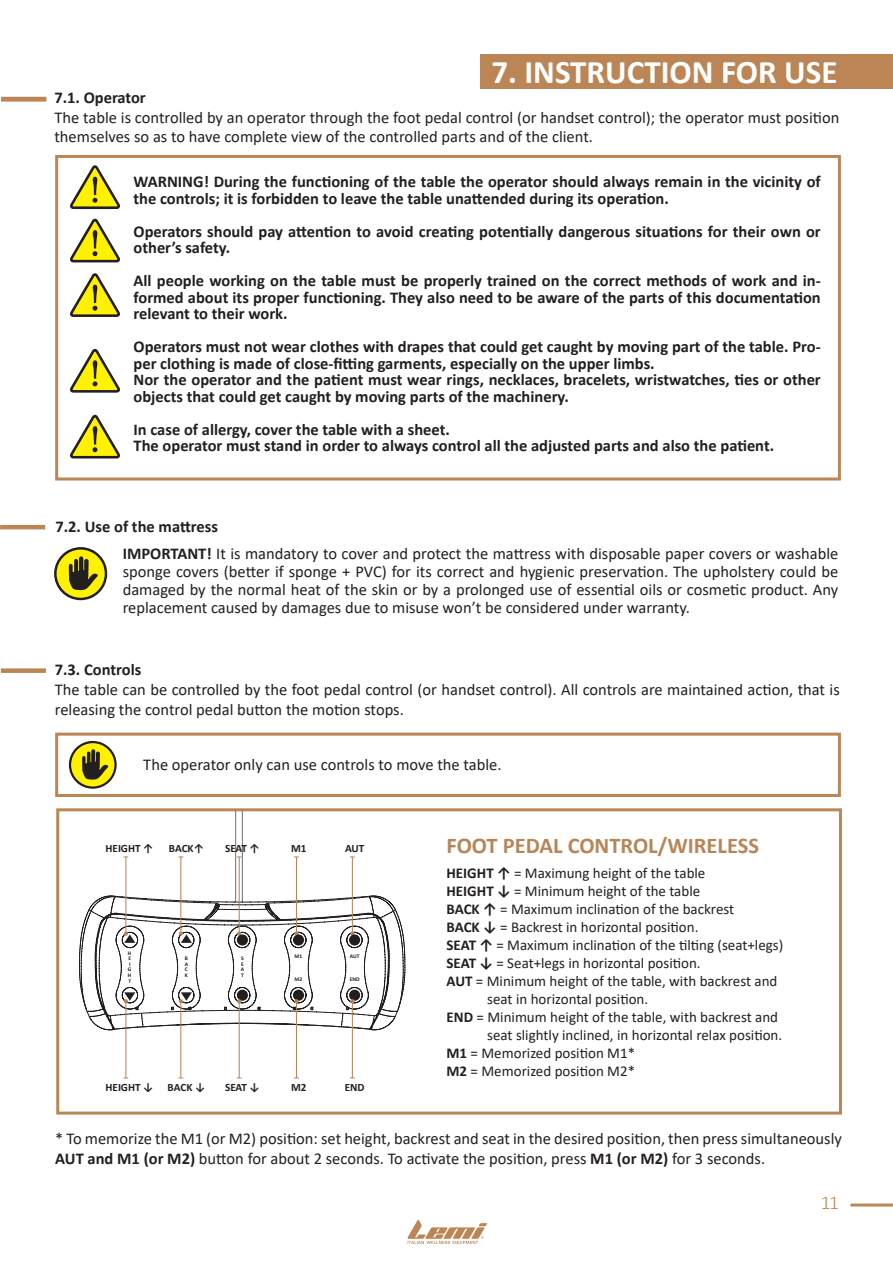
<style>
.page{position:relative;width:893px;height:1263px;background:#fff}
.page>*{position:absolute;margin:0;border:0;box-sizing:border-box;transform-origin:0 0}
.t1{font:700 33px "Calibri";color:#fff}
.t2{font:700 22.5px "Calibri";color:#b88557}
.t3{font:300 19.5px "Calibri";color:#bc8555}
.t4{font:700 16.5px/16.5px "Calibri";color:#231f20}
.t5{font:16.5px/19.8px "Calibri";color:#231f20}
.t6{font:15px "Calibri";color:#231f20}
.t7{font:700 11.25px "Calibri";color:#231f20}
.t8{font:700 5.55px "Calibri";color:#231f20}
.s1{font-weight:700}
</style>
<div class="page">
<hr style="left:850px;top:1203px;width:43px;height:3px;background:#bc8555">
<svg style="left:407px;top:1220px;width:80px;height:24px"></svg>
<div style="left:480px;top:54px;width:413px;height:35px;background:#bc8555"></div>
<hr style="left:1px;top:97px;width:45px;height:4px;background:#bc8555">
<div style="left:55px;top:155px;width:786px;height:325px;border:3px solid #bc8555"></div>
<svg style="left:70px;top:165px;width:50px;height:44px"></svg>
<svg style="left:70px;top:218px;width:50px;height:45px"></svg>
<svg style="left:70px;top:273px;width:50px;height:44px"></svg>
<svg style="left:70px;top:349px;width:50px;height:44px"></svg>
<svg style="left:70px;top:414px;width:50px;height:45px"></svg>
<hr style="left:0;top:525px;width:45px;height:4px;background:#bc8555">
<svg style="left:55px;top:548px;width:51px;height:51px"></svg>
<div style="left:54px;top:547px;width:53px;height:53px;border:2px solid #231f20;border-radius:50%"></div>
<svg style="left:69px;top:556px;width:29px;height:34px"></svg>
<div style="left:1px;top:668px;width:45px;height:5px;background:#bc8555"></div>
<div style="left:55px;top:733px;width:786px;height:64px;border:3px solid #bc8555"></div>
<svg style="left:70px;top:742px;width:46px;height:46px"></svg>
<div style="left:69px;top:741px;width:48px;height:48px;border:2px solid #231f20;border-radius:50%"></div>
<svg style="left:82px;top:749px;width:26px;height:31px"></svg>
<div style="left:56px;top:808px;width:786px;height:306px;border:3px solid #bc8555"></div>
<hr style="left:235px;top:810px;width:1px;height:92px;background:#6c6d70">
<hr style="left:242px;top:810px;width:1px;height:92px;background:#6c6d70">
<hr style="left:125px;top:857px;width:1px;height:77px;background:#bc8555">
<hr style="left:180px;top:857px;width:1px;height:77px;background:#bc8555">
<hr style="left:239px;top:857px;width:1px;height:77px;background:#bc8555">
<hr style="left:296px;top:857px;width:1px;height:77px;background:#bc8555">
<hr style="left:352px;top:857px;width:1px;height:77px;background:#bc8555">
<hr style="left:125px;top:1001px;width:1px;height:77px;background:#bc8555">
<hr style="left:180px;top:1001px;width:1px;height:77px;background:#bc8555">
<hr style="left:239px;top:1001px;width:1px;height:77px;background:#bc8555">
<hr style="left:296px;top:1001px;width:1px;height:77px;background:#bc8555">
<hr style="left:352px;top:1001px;width:1px;height:77px;background:#bc8555">
<svg style="left:79px;top:896px;width:326px;height:134px"></svg>
<p class="t1" style="left:491px;top:48px;width:348px">7. INSTRUCTION FOR USE</p>
<p class="t4" style="left:54px;top:89px;width:93px">7.1. Operator</p>
<p class="t5" style="left:54px;top:107px;width:786px">The table is controlled by an operator through the foot pedal control (or handset control); the operator must position themselves so as to have complete view of the controlled parts and of the client.</p>
<p class="t4" style="left:134px;top:173px;width:689px">WARNING! During the functioning of the table the operator should always remain in the vicinity of the controls; it is forbidden to leave the table unattended during its operation.</p>
<p class="t4" style="left:134px;top:223px;width:689px">Operators should pay attention to avoid creating potentially dangerous situations for their own or other’s safety.</p>
<p class="t4" style="left:134px;top:272px;width:689px;text-align:justify">All people working on the table must be properly trained on the correct methods of work and in&shy;formed about its proper functioning. They also need to be aware of the parts of this documentation relevant to their work.</p>
<p class="t4" style="left:134px;top:338px;width:689px">Operators must not wear clothes with drapes that could get caught by moving part of the table. Pro&shy;per clothing is made of close-fitting garments, especially on the upper limbs.</p>
<p class="t4" style="left:134px;top:371px;width:689px">Nor the operator and the patient must wear rings, necklaces, bracelets, wristwatches, ties or other objects that could get caught by moving parts of the machinery.</p>
<p class="t4" style="left:134px;top:421px;width:318px">In case of allergy, cover the table with a sheet.</p>
<p class="t4" style="left:134px;top:437px;width:642px">The operator must stand in order to always control all the adjusted parts and also the patient.</p>
<p class="t4" style="left:55px;top:518px;width:164px">7.2. Use of the mattress</p>
<p class="t5" style="left:123px;top:545px;width:717px;line-height:18px;text-align:justify"><span class="s1">IMPORTANT!</span> It is mandatory to cover and protect the mattress with disposable paper covers or washable sponge covers (better if sponge + PVC) for its correct and hygienic preservation. The upholstery could be damaged by the normal heat of the skin or by a prolonged use of essential oils or cosmetic product. Any replacement caused by damages due to misuse won’t be considered under warranty.</p>
<p class="t4" style="left:55px;top:661px;width:88px">7.3. Controls</p>
<p class="t5" style="left:55px;top:679px;width:786px">The table can be controlled by the foot pedal control (or handset control). All controls are maintained action, that is releasing the control pedal button the motion stops.</p>
<p class="t5" style="left:143px;top:755px;width:360px">The operator only can use controls to move the table.</p>
<p class="t7" style="left:105px;top:840px;width:49px">HEIGHT ↑</p>
<p class="t2" style="left:446px;top:829px;width:314px">FOOT PEDAL CONTROL/WIRELESS</p>
<p class="t7" style="left:169px;top:840px;width:36px">BACK↑</p>
<p class="t7" style="left:225px;top:840px;width:36px">SEAT ↑</p>
<p class="t7" style="left:291px;top:840px;width:17px">M1</p>
<p class="t7" style="left:345px;top:840px;width:21px">AUT</p>
<p class="t8" style="left:128px;top:949px;width:5px">H</p>
<p class="t8" style="left:128px;top:954px;width:4px">E</p>
<p class="t8" style="left:129px;top:960px;width:3px">I</p>
<p class="t8" style="left:128px;top:966px;width:5px">G</p>
<p class="t8" style="left:128px;top:971px;width:5px">H</p>
<p class="t8" style="left:128px;top:977px;width:4px">T</p>
<p class="t8" style="left:185px;top:954px;width:5px">B</p>
<p class="t8" style="left:185px;top:960px;width:5px">A</p>
<p class="t8" style="left:185px;top:966px;width:4px">C</p>
<p class="t8" style="left:185px;top:971px;width:5px">K</p>
<p class="t8" style="left:241px;top:954px;width:4px">S</p>
<p class="t8" style="left:241px;top:960px;width:4px">E</p>
<p class="t8" style="left:241px;top:966px;width:5px">A</p>
<p class="t8" style="left:241px;top:971px;width:4px">T</p>
<p class="t8" style="left:295px;top:952px;width:9px">M1</p>
<p class="t8" style="left:350px;top:952px;width:11px">AUT</p>
<p class="t8" style="left:295px;top:975px;width:9px">M2</p>
<p class="t8" style="left:350px;top:975px;width:11px">END</p>
<p class="t7" style="left:105px;top:1079px;width:49px">HEIGHT ↓</p>
<p class="t7" style="left:168px;top:1079px;width:39px">BACK ↓</p>
<p class="t7" style="left:225px;top:1079px;width:36px">SEAT ↓</p>
<p class="t7" style="left:291px;top:1079px;width:17px">M2</p>
<p class="t7" style="left:345px;top:1079px;width:21px">END</p>
<p class="t6" style="left:446px;top:863px;width:260px"><span class="s1">HEIGHT ↑</span> = Maximung height of the table</p>
<p class="t6" style="left:446px;top:881px;width:255px"><span class="s1">HEIGHT ↓</span> = Minimum height of the table</p>
<p class="t6" style="left:446px;top:899px;width:289px"><span class="s1">BACK ↑</span> = Maximum inclination of the backrest</p>
<p class="t6" style="left:446px;top:917px;width:253px"><span class="s1">BACK ↓</span> = Backrest in horizontal position.</p>
<p class="t6" style="left:446px;top:935px;width:338px"><span class="s1">SEAT ↑</span> = Maximum inclination of the tilting (seat+legs)</p>
<p class="t6" style="left:446px;top:953px;width:256px"><span class="s1">SEAT ↓</span> = Seat+legs in horizontal position.</p>
<p class="t6" style="left:446px;top:971px;width:332px"><span class="s1">AUT</span> = Minimum height of the table, with backrest and</p>
<p class="t6" style="left:487px;top:989px;width:163px">seat in horizontal position.</p>
<p class="t6" style="left:446px;top:1007px;width:333px"><span class="s1">END</span> = Minimum height of the table, with backrest and</p>
<p class="t6" style="left:487px;top:1025px;width:297px">seat slightly inclined, in horizontal relax position.</p>
<p class="t6" style="left:446px;top:1043px;width:190px"><span class="s1">M1</span> = Memorized position M1*</p>
<p class="t6" style="left:446px;top:1061px;width:190px"><span class="s1">M2</span> = Memorized position M2*</p>
<p class="t5" style="left:55px;top:1128px;width:788px">* To memorize the M1 (or M2) position: set height, backrest and seat in the desired position, then press simultaneously<br><span class="s1">AUT and M1 (or M2)</span> button for about 2 seconds. To activate the position, press <span class="s1">M1 (or M2)</span> for 3 seconds.</p>
<p class="t3" style="left:821px;top:1190px;width:20px">11</p>
</div>
